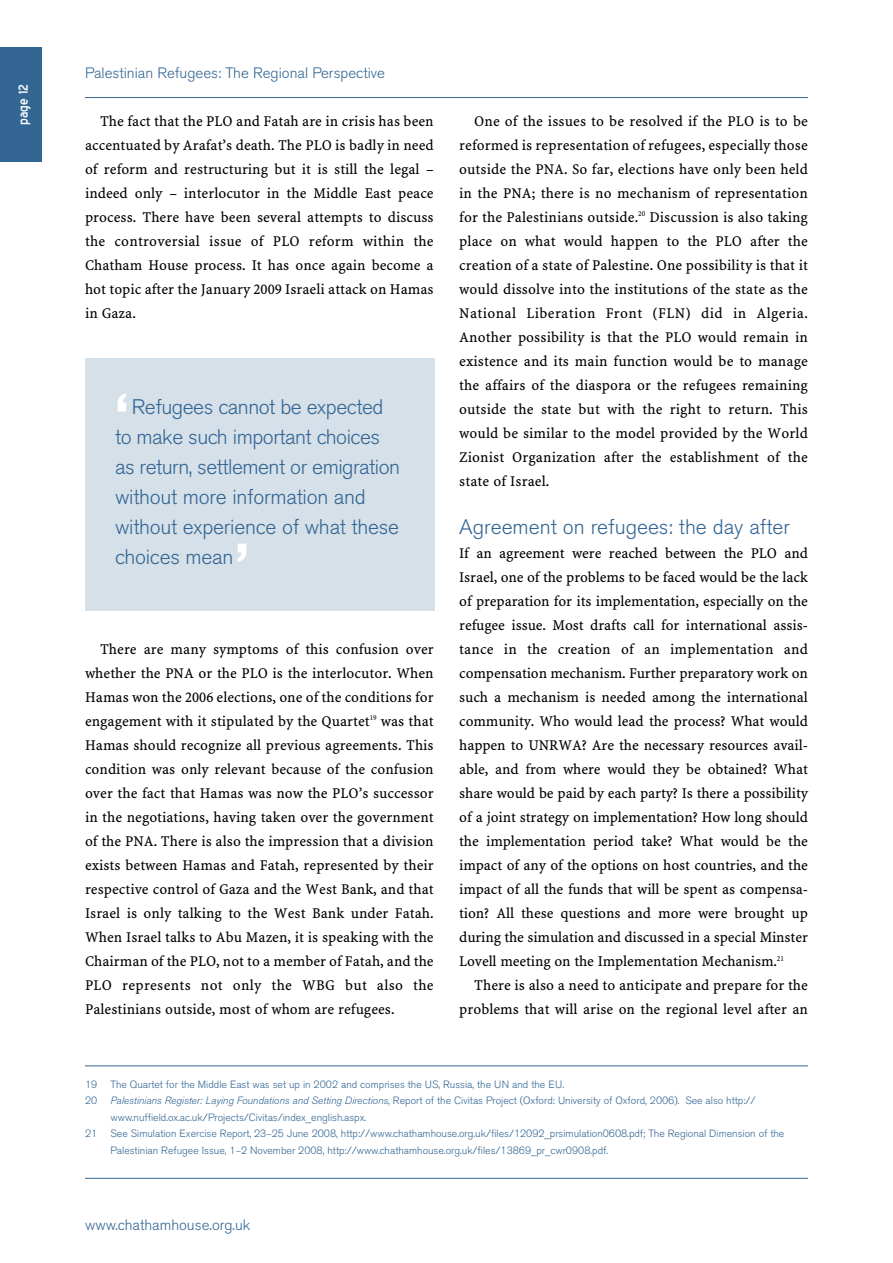
<style>
.page{position:relative;width:893px;height:1263px;background:#fff}
.page>*{position:absolute;margin:0;border:0;box-sizing:border-box;transform-origin:0 0}
.t1{font:700 54px "Akzidenz Grotesk BE";color:#fff}
.t2{font:300 21px/30px "Akzidenz Grotesk BE";letter-spacing:-.01em;color:#336693}
.t3{font:16.5px "Blue Highway";color:#fff}
.t4{font:15px/24px "Minion Web Pro";color:#000;text-align:justify}
.t5{font:300 15px "Akzidenz Grotesk BE";color:#336693}
.t6{font:300 10.5px/16.5px "Akzidenz Grotesk BE";color:#336693}
.s1{font-style:italic}
.s2{font-family:"Minion Pro";font-weight:400}
</style>
<div class="page">
<hr style="left:85px;top:1178px;width:723px;height:1px;background:#336693">
<hr style="left:85px;top:97px;width:723px;height:1px;background:#336693">
<div style="left:0;top:47px;width:42px;height:115px;background:#336693"></div>
<hr style="left:85px;top:1065px;width:723px;height:1px;background:#336693">
<div style="left:85px;top:358px;width:349px;height:253px;background:#d6e0e9"></div>
<p class="t3" style="left:16px;top:125px;width:42px;rotate:-90deg">page 12</p>
<p class="t5" style="left:85px;top:66px;width:301px">Palestinian Refugees: The Regional Perspective</p>
<p class="t4" style="left:85px;top:109px;width:350px;text-indent:15px">The fact that the PLO and Fatah are in crisis has been accentuated by Arafat’s death. The PLO is badly in need of reform and restructuring but it is still the legal – indeed only – interlocutor in the Middle East peace process. There have been several attempts to discuss the controversial issue of PLO reform within the Chatham House process. It has once again become a hot topic after the January 2009 Israeli attack on Hamas in Gaza.</p>
<h1 class="t1" style="left:115px;top:391px;width:15px">‘</h1>
<h2 class="t2" style="left:115px;top:393px;width:287px;text-indent:17px">Refugees cannot be expected to make such important choices as return, settlement or emigration without more information and without experience of what these choices mean</h2>
<h1 class="t1" style="left:235px;top:541px;width:15px">’</h1>
<p class="t4" style="left:85px;top:637px;width:350px;text-indent:15px">There are many symptoms of this confusion over whether the PNA or the PLO is the interlocutor. When Hamas won the 2006 elections, one of the conditions for engagement with it stipulated by the Quartet<sup>19</sup> was that Hamas should recognize all previous agreements. This condition was only relevant because of the confusion over the fact that Hamas was now the PLO’s successor in the negotiations, having taken over the government of the PNA. There is also the impression that a division exists between Hamas and Fatah, represented by their respective control of Gaza and the West Bank, and that Israel is only talking to the West Bank under Fatah.<br>When Israel talks to Abu Mazen, it is speaking with the Chairman of the PLO, not to a member of Fatah, and the PLO represents not only the WBG but also the Palestinians outside, most of whom are refugees.</p>
<p class="t4" style="left:459px;top:109px;width:350px;text-indent:15px">One of the issues to be resolved if the PLO is to be reformed is representation of refugees, especially those outside the PNA. So far, elections have only been held in the PNA; there is no mechanism of representation for the Palestinians outside.<sup>20</sup> Discussion is also taking place on what would happen to the PLO after the creation of a state of Palestine. One possibility is that it would dissolve into the institutions of the state as the National Liberation Front (FLN) did in Algeria.<br>Another possibility is that the PLO would remain in existence and its main function would be to manage the affairs of the diaspora or the refugees remaining outside the state but with the right to return. This would be similar to the model provided by the World Zionist Organization after the establishment of the state of Israel.</p>
<h2 class="t2" style="left:459px;top:513px;width:332px">Agreement on refugees: the day after</h2>
<p class="t4" style="left:459px;top:541px;width:350px">If an agreement were reached between the PLO and Israel, one of the problems to be faced would be the lack of preparation for its implementation, especially on the refugee issue. Most drafts call for international assis&shy;tance in the creation of an implementation and compensation mechanism. Further preparatory work on such a mechanism is needed among the international community. Who would lead the process? What would happen to UNRWA? Are the necessary resources avail&shy;able, and from where would they be obtained? What share would be paid by each party? Is there a possibility of a joint strategy on implementation? How long should the implementation period take? What would be the impact of any of the options on host countries, and the impact of all the funds that will be spent as compensa&shy;tion? All these questions and more were brought up during the simulation and discussed in a special Minster Lovell meeting on the Implementation Mechanism.<sup>21</sup></p>
<p class="t4" style="left:459px;top:973px;width:350px;text-align:right">There is also a need to anticipate and prepare for the problems that will arise on the regional level after an</p>
<p class="t6" style="left:85px;top:1076px;width:14px">19</p>
<p class="t6" style="left:111px;top:1076px;width:455px">The Quartet for the Middle East was set up in 2002 and comprises the US, Russia, the UN and the EU.</p>
<p class="t6" style="left:85px;top:1093px;width:14px">20</p>
<p class="t6" style="left:111px;top:1093px;width:647px"><span class="s1">Palestinians Register: Laying Foundations and Setting Directions</span>, Report of the Civitas Project (Oxford: University of Oxford, 2006). See also http:// www.nuffield.ox.ac.uk/Projects/Civitas/index_english.aspx.</p>
<p class="t6" style="left:85px;top:1126px;width:14px">21</p>
<p class="t6" style="left:111px;top:1126px;width:675px">See Simulation Exercise Report, 23<span class="s2">–</span>25 June 2008, http://www.chathamhouse.org.uk/files/12092_prsimulation0608.pdf; The Regional Dimension of the<br>Palestinian Refugee Issue, 1<span class="s2">–</span>2 November 2008, http://www.chathamhouse.org.uk/files/13869_pr_cwr0908.pdf.</p>
<p class="t5" style="left:85px;top:1218px;width:167px">www.chathamhouse.org.uk</p>
</div>
